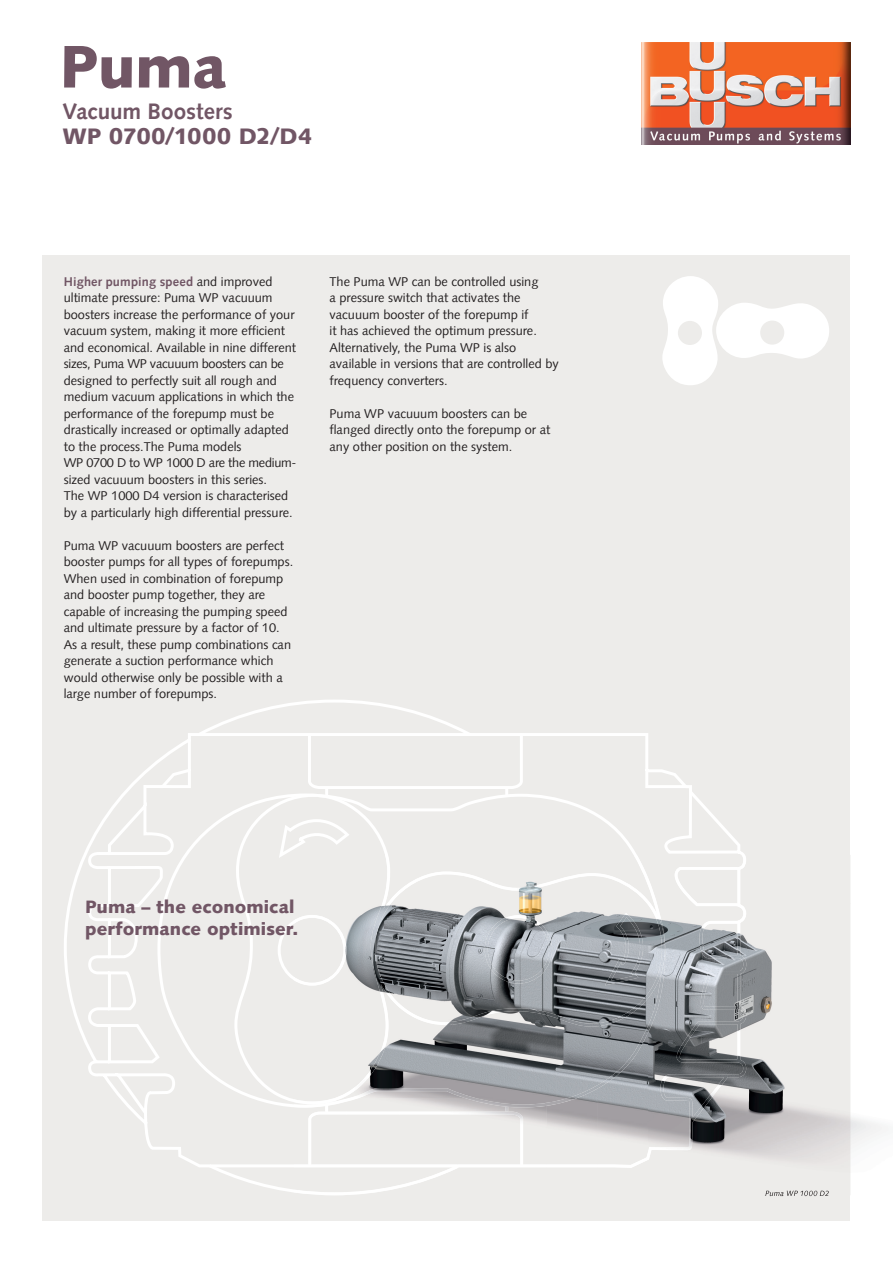
<style>
.page{position:relative;width:893px;height:1263px;background:#fff}
.page>*{position:absolute;margin:0;border:0;box-sizing:border-box;transform-origin:0 0}
.t1{font:900 60px "Syntax LT";color:#715665}
.t2{font:900 22.5px "Syntax LT";letter-spacing:-.01em;color:#715665}
.t3{font:700 22.5px "Syntax LT";color:#715665}
.t4{font:900 18px/22.5px "Syntax LT";letter-spacing:.005em;color:#715665}
.t5{font:12.75px/16.5px "Syntax LT";color:#231f20}
.s1{font-weight:700;color:#715665}
</style>
<div class="page">
<div style="left:43px;top:255px;width:807px;height:965px;background:#edecea"></div>
<svg style="left:662px;top:276px;width:167px;height:109px"></svg>
<svg style="left:64px;top:700px;width:681px;height:467px"></svg>
<svg style="left:157px;top:793px;width:77px;height:315px"></svg>
<svg style="left:234px;top:735px;width:431px;height:120px"></svg>
<svg style="left:209px;top:819px;width:434px;height:373px"></svg>
<img style="left:850px;top:903px;width:32px;height:270px">
<img style="left:665px;top:855px;width:10px;height:48px">
<img style="left:648px;top:903px;width:202px;height:264px">
<img style="left:598px;top:1098px;width:50px;height:94px">
<img style="left:547px;top:1108px;width:51px;height:84px">
<img style="left:347px;top:1114px;width:200px;height:78px">
<img style="left:765px;top:1190px;width:64px;height:5px">
<img style="left:675px;top:855px;width:71px;height:52px">
<img style="left:696px;top:907px;width:50px;height:211px">
<img style="left:645px;top:1023px;width:51px;height:138px">
<img style="left:347px;top:1157px;width:299px;height:11px">
<img style="left:293px;top:855px;width:369px;height:243px">
<img style="left:612px;top:855px;width:53px;height:224px">
<img style="left:293px;top:1075px;width:320px;height:33px">
<img style="left:381px;top:855px;width:272px;height:52px">
<img style="left:293px;top:906px;width:107px;height:104px">
<img style="left:452px;top:915px;width:107px;height:250px">
<img style="left:612px;top:906px;width:53px;height:117px">
<img style="left:399px;top:1003px;width:54px;height:111px">
<img style="left:346px;top:1010px;width:54px;height:104px">
<img style="left:558px;top:1016px;width:54px;height:11px">
<img style="left:293px;top:1092px;width:54px;height:73px">
<img style="left:605px;top:913px;width:38px;height:72px">
<img style="left:293px;top:1165px;width:166px;height:30px">
<img style="left:641px;top:43px;width:209px;height:101px">
<h1 class="t1" style="left:60px;top:31px;width:169px">Puma</h1>
<h2 class="t3" style="left:63px;top:98px;width:172px">Vacuum Boosters</h2>
<h2 class="t2" style="left:63px;top:123px;width:251px">WP 0700/1000 D2/D4</h2>
<p class="t5" style="left:64px;top:273px;width:234px"><span class="s1">Higher pumping speed</span> and improved ultimate pressure: Puma WP vacuuum boosters increase the performance of your vacuum system, making it more efficient and economical. Available in nine different sizes, Puma WP vacuuum boosters can be designed to perfectly suit all rough and medium vacuum applications in which the performance of the forepump must be drastically increased or optimally adapted to the process.The Puma models<br>WP 0700 D to WP 1000 D are the medium&shy;sized vacuuum boosters in this series.<br>The WP 1000 D4 version is characterised by a particularly high differential pressure.</p>
<p class="t5" style="left:64px;top:537px;width:231px">Puma WP vacuuum boosters are perfect booster pumps for all types of forepumps.<br>When used in combination of forepump and booster pump together, they are capable of increasing the pumping speed and ultimate pressure by a factor of 10.<br>As a result, these pump combinations can generate a suction performance which would otherwise only be possible with a large number of forepumps.</p>
<p class="t5" style="left:330px;top:273px;width:231px">The Puma WP can be controlled using<br>a pressure switch that activates the vacuuum booster of the forepump if<br>it has achieved the optimum pressure.<br>Alternatively, the Puma WP is also available in versions that are controlled by frequency converters.</p>
<p class="t5" style="left:330px;top:405px;width:222px">Puma WP vacuuum boosters can be flanged directly onto the forepump or at any other position on the system.</p>
<h3 class="t4" style="left:85px;top:895px;width:215px">Puma – the economical performance optimiser.</h3>
</div>
